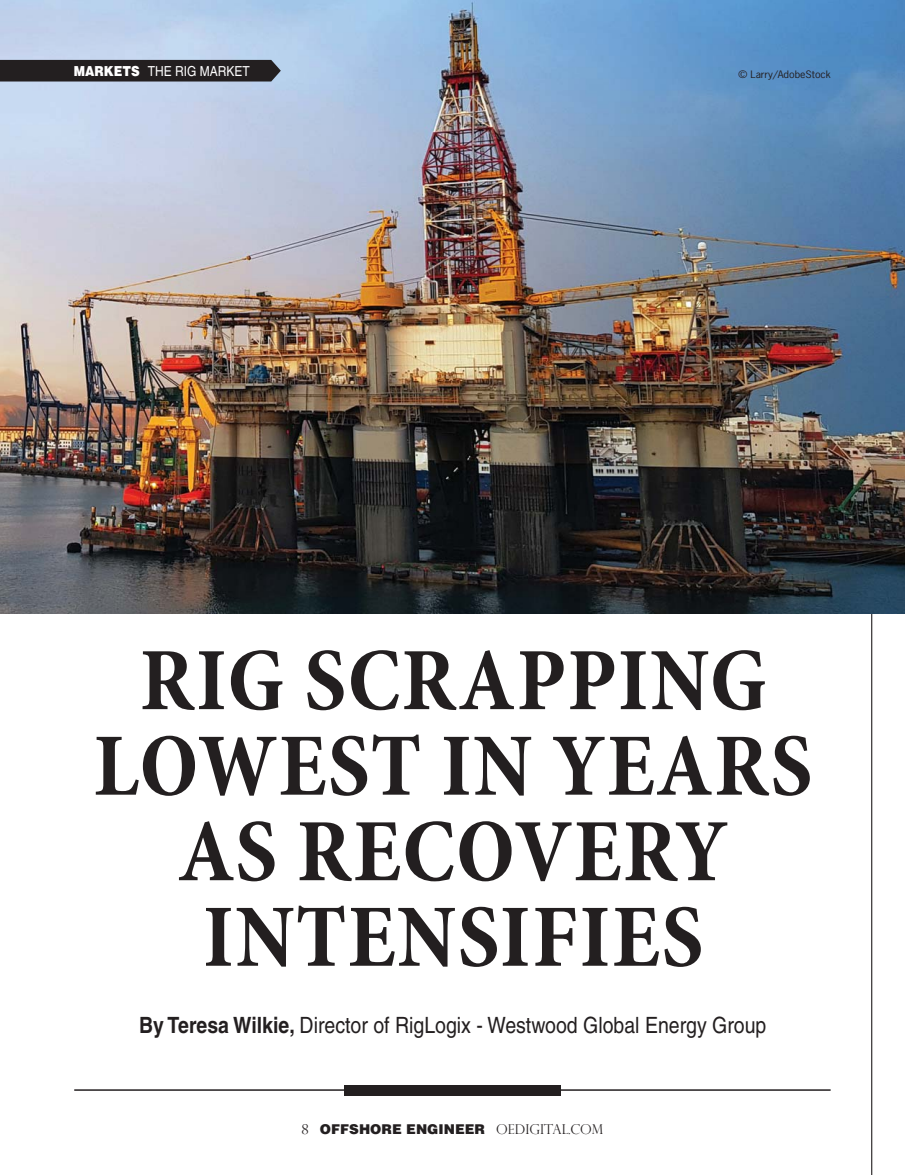
<style>
.page{position:relative;width:905px;height:1175px;background:#fff}
.page>*{position:absolute;margin:0;border:0;box-sizing:border-box;transform-origin:0 0}
.t1{font:700 condensed 90px/85.5px "Minion Pro";letter-spacing:.015em;color:#231f20;text-align:center}
.t2{font:22.35px "Helvetica";color:#231f20;scale:.87 1}
.t3{font:13.8px "Helvetica";color:#fff;scale:.87 1}
.t4{font:900 13.5px "Helvetica";color:#231f20}
.t5{font:9.6px "News Gothic";color:#231f20;scale:1.09 1}
.s1{font-weight:900}
.s2{font-weight:700}
.s3{font-family:"Perpetua Titling";font-weight:300}
</style>
<div class="page">
<hr style="left:74px;top:1089px;width:756px;height:1px;background:#231f20">
<div style="left:344px;top:1084px;width:216px;height:11px;background:#231f20"></div>
<hr style="left:871px;top:0;width:1px;height:1174px;background:#231f20">
<img style="left:0;top:0;width:904px;height:613px">
<div style="left:0;top:60px;width:281px;height:21px;background:#231f20"></div>
<p class="t3" style="left:74px;top:66px;width:204px"><span class="s1">MARKETS</span> THE RIG MARKET</p>
<p class="t5" style="left:738px;top:70px;width:86px">© Larry/AdobeStock</p>
<h1 class="t1" style="left:93px;top:645px;width:720px">RIG SCRAPPING<br>LOWEST IN YEARS<br>AS RECOVERY<br>INTENSIFIES</h1>
<p class="t2" style="left:139px;top:1017px;width:722px"><span class="s2">By Teresa Wilkie,</span> Director of RigLogix - Westwood Global Energy Group</p>
<p class="t4" style="left:301px;top:1124px;width:303px"><span class="s3">8</span> OFFSHORE ENGINEER <span class="s3">OEDIGITAL.COM</span></p>
</div>
